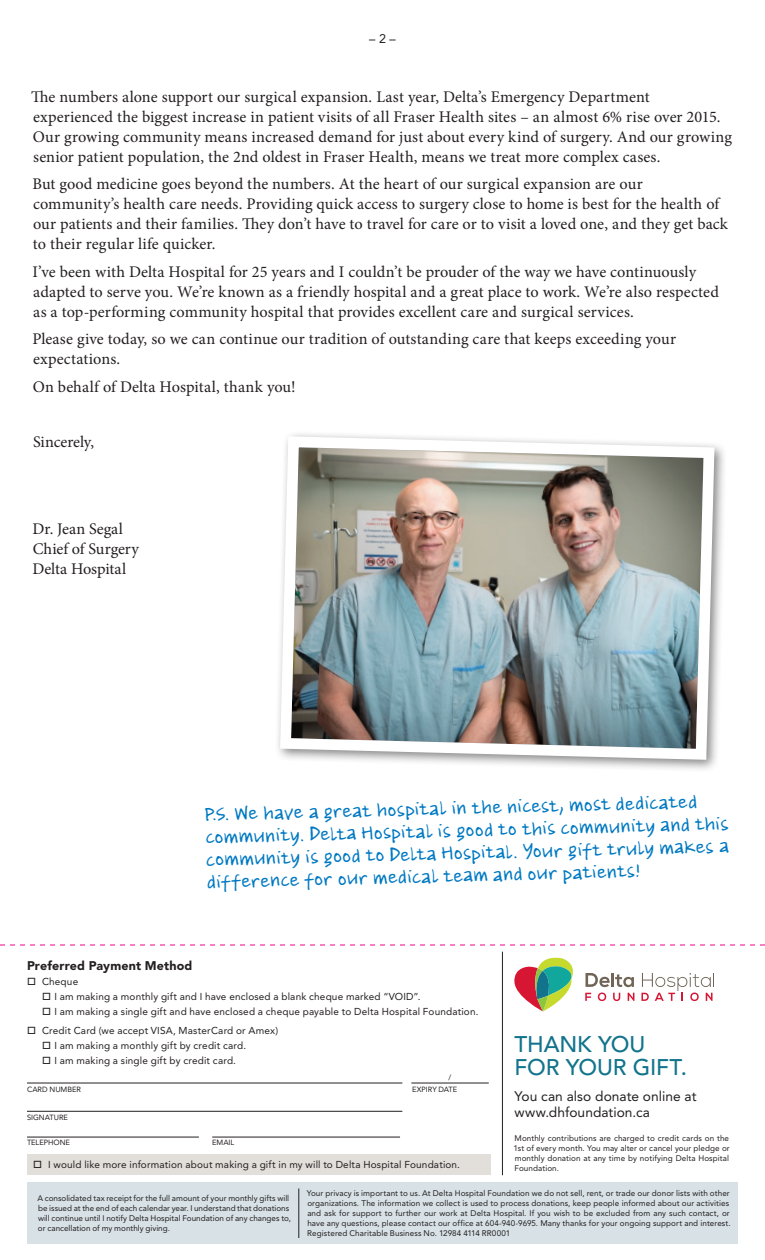
<style>
.page{position:relative;width:765px;height:1260px;background:#fff}
.page>*{position:absolute;margin:0;border:0;box-sizing:border-box;transform-origin:0 0}
.t1{font:500 22.5px/23.8px "Avenir";letter-spacing:-.005em;color:#12748c}
.t2{font:21.25px/22.6px "Jens Hand Nervous";color:#0079c2}
.t3{font:16.25px/20px "Minion Pro";letter-spacing:.005em;color:#231f20}
.t4{font:13.75px/16.2px "Avenir";letter-spacing:.005em;color:#231f20}
.t5{font:900 12.5px "Avenir";letter-spacing:.01em;color:#231f20}
.t6{font:12.5px "Avenir";color:#231f20}
.t7{font:10px "Avenir";letter-spacing:.015em;color:#231f20}
.t8{font:8.12px/10px "Avenir";letter-spacing:.005em;color:#231f20}
.t9{font:7.5px "Avenir";color:#231f20}
</style>
<div class="page">
<div style="left:27px;top:1154px;width:463px;height:21px;background:#e2deda"></div>
<svg style="left:586px;top:973px;width:48px;height:14px"></svg>
<svg style="left:585px;top:993px;width:6px;height:8px"></svg>
<svg style="left:598px;top:993px;width:8px;height:8px"></svg>
<svg style="left:613px;top:993px;width:7px;height:8px"></svg>
<svg style="left:628px;top:993px;width:6px;height:8px"></svg>
<svg style="left:641px;top:973px;width:73px;height:28px"></svg>
<svg style="left:514px;top:958px;width:59px;height:53px"></svg>
<hr style="left:27px;top:1083px;width:375px;height:1px;background:#231f20">
<hr style="left:27px;top:1111px;width:375px;height:1px;background:#231f20">
<hr style="left:27px;top:1137px;width:172px;height:1px;background:#231f20">
<hr style="left:212px;top:1137px;width:188px;height:1px;background:#231f20">
<hr style="left:411px;top:1083px;width:78px;height:1px;background:#231f20">
<div style="left:27px;top:1182px;width:711px;height:62px;background:#d7e1e6"></div>
<hr style="left:298px;top:1188px;width:1px;height:50px;background:#231f20">
<hr style="left:502px;top:952px;width:1px;height:223px;background:#231f20">
<div style="left:274px;top:431px;width:454px;height:342px;background:#231f20;opacity:.55"></div>
<img style="left:275px;top:431px;width:445px;height:334px">
<svg style="left:0;top:945px;width:765px;height:1px"></svg>
<p class="t6" style="left:369px;top:32px;width:28px">– 2 –</p>
<p class="t3" style="left:31px;top:87px;width:702px">The numbers alone support our surgical expansion. Last year, Delta’s Emergency Department experienced the biggest increase in patient visits of all Fraser Health sites – an almost 6% rise over 2015.<br>Our growing community means increased demand for just about every kind of surgery. And our growing senior patient population, the 2nd oldest in Fraser Health, means we treat more complex cases.</p>
<p class="t3" style="left:33px;top:174px;width:697px">But good medicine goes beyond the numbers. At the heart of our surgical expansion are our community’s health care needs. Providing quick access to surgery close to home is best for the health of our patients and their families. They don’t have to travel for care or to visit a loved one, and they get back to their regular life quicker.</p>
<p class="t3" style="left:32px;top:262px;width:688px">I’ve been with Delta Hospital for 25 years and I couldn’t be prouder of the way we have continuously adapted to serve you. We’re known as a friendly hospital and a great place to work. We’re also respected as a top-performing community hospital that provides excellent care and surgical services.</p>
<p class="t3" style="left:32px;top:329px;width:645px">Please give today, so we can continue our tradition of outstanding care that keeps exceeding your expectations.</p>
<p class="t3" style="left:33px;top:377px;width:265px">On behalf of Delta Hospital, thank you!</p>
<p class="t3" style="left:33px;top:432px;width:63px">Sincerely,</p>
<p class="t3" style="left:33px;top:519px;width:108px">Dr. Jean Segal<br>Chief of Surgery<br>Delta Hospital</p>
<h2 class="t2" style="left:204px;top:801px;width:526px;rotate:-1deg">P.S. We have a great hospital in the nicest, most dedicated community. Delta Hospital is good to this community and this community is good to Delta Hospital. Your gift truly makes a difference for our medical team and our patients!</h2>
<p class="t5" style="left:27px;top:958px;width:167px">Preferred Payment Method</p>
<p class="t7" style="left:27px;top:975px;width:53px">□ Cheque</p>
<p class="t7" style="left:42px;top:990px;width:380px">□ I am making a monthly gift and I have enclosed a blank cheque marked “VOID”.</p>
<p class="t7" style="left:42px;top:1005px;width:438px">□ I am making a single gift and have enclosed a cheque payable to Delta Hospital Foundation.</p>
<p class="t7" style="left:27px;top:1024px;width:253px">□ Credit Card (we accept VISA, MasterCard or Amex)</p>
<p class="t7" style="left:42px;top:1039px;width:206px">□ I am making a monthly gift by credit card.</p>
<p class="t7" style="left:42px;top:1054px;width:196px">□ I am making a single gift by credit card.</p>
<p class="t9" style="left:449px;top:1073px;width:4px">/</p>
<p class="t9" style="left:27px;top:1085px;width:56px">CARD NUMBER</p>
<p class="t9" style="left:412px;top:1085px;width:47px">EXPIRY DATE</p>
<p class="t9" style="left:27px;top:1113px;width:43px">SIGNATURE</p>
<p class="t9" style="left:27px;top:1138px;width:45px">TELEPHONE</p>
<p class="t9" style="left:212px;top:1138px;width:24px">EMAIL</p>
<p class="t7" style="left:33px;top:1159px;width:428px">□ I would like more information about making a gift in my will to Delta Hospital Foundation.</p>
<h1 class="t1" style="left:514px;top:1032px;width:174px">THANK YOU<br>FOR YOUR GIFT.</h1>
<p class="t4" style="left:514px;top:1088px;width:184px">You can also donate online at www.dhfoundation.ca</p>
<p class="t8" style="left:514px;top:1133px;width:218px;text-align:justify">Monthly contributions are charged to credit cards on the 1st of every month. You may alter or cancel your pledge or monthly donation at any time by notifying Delta Hospital Foundation.</p>
<p class="t8" style="left:37px;top:1194px;width:255px">A consolidated tax receipt for the full amount of your monthly gifts will be issued at the end of each calendar year. I understand that donations will continue until I notify Delta Hospital Foundation of any changes to, or cancellation of my monthly giving.</p>
<p class="t8" style="left:307px;top:1189px;width:426px">Your privacy is important to us. At Delta Hospital Foundation we do not sell, rent, or trade our donor lists with other organizations. The information we collect is used to process donations, keep people informed about our activities and ask for support to further our work at Delta Hospital. If you wish to be excluded from any such contact, or have any questions, please contact our office at 604-940-9695. Many thanks for your ongoing support and interest.<br>Registered Charitable Business No. 12984 4114 RR0001</p>
</div>
